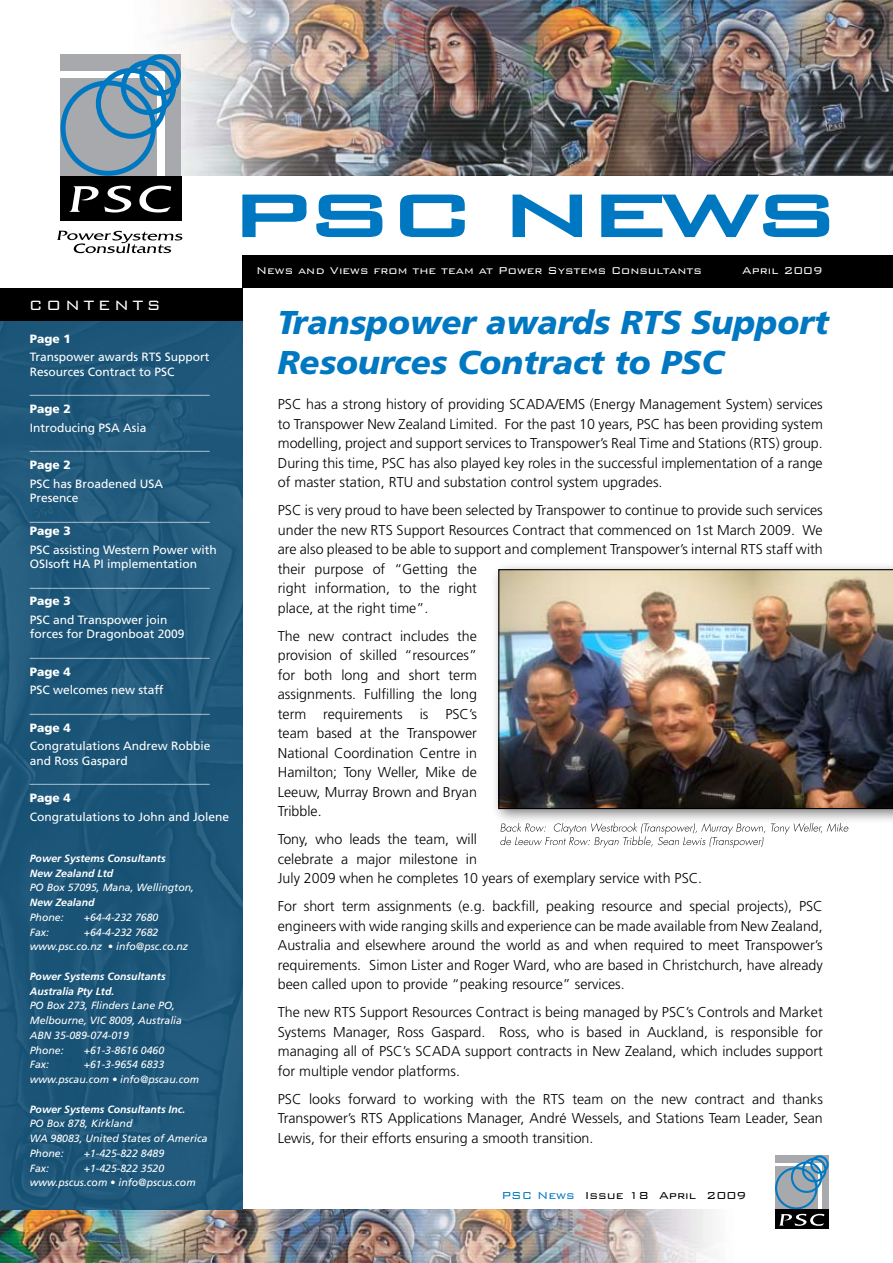
<style>
.page{position:relative;width:893px;height:1263px;background:#fff}
.page>*{position:absolute;margin:0;border:0;box-sizing:border-box;transform-origin:0 0}
.t1{font:italic 900 33px/39.6px "Frutiger";color:#0078c1}
.t2{font:300 18px "Bank Gothic BT";letter-spacing:.2em;color:#fff}
.t3{font:300 14.25px/19.5px "Frutiger";color:#000;text-align:justify}
.t4{font:300 13.5px "Bank Gothic BT";color:#000}
.t5{font:300 13.2px "Bank Gothic BT";color:#fff}
.t6{font:12px/14.4px "Frutiger";color:#fff}
.t7{font:900 12px "Frutiger";color:#fff}
.t8{font:italic 10.5px/14.7px "Frutiger";color:#fff}
.t9{font:italic 700 10.5px/14.7px "Frutiger";color:#fff}
.s1{color:#0078c1}
</style>
<div class="page">
<img style="left:0;top:1210px;width:712px;height:53px">
<img style="left:161px;top:0;width:732px;height:176px">
<svg style="left:60px;top:52px;width:123px;height:126px;background:#87a4b7"></svg>
<div style="left:60px;top:176px;width:121px;height:44px;background:#000"></div>
<svg style="left:69px;top:186px;width:63px;height:26px"></svg>
<svg style="left:139px;top:186px;width:32px;height:26px"></svg>
<svg style="left:57px;top:231px;width:126px;height:22px"></svg>
<img style="left:0;top:320px;width:242px;height:889px">
<svg style="left:242px;top:194px;width:65px;height:44px"></svg>
<svg style="left:316px;top:194px;width:67px;height:44px"></svg>
<svg style="left:400px;top:194px;width:65px;height:44px"></svg>
<svg style="left:512px;top:194px;width:70px;height:44px"></svg>
<svg style="left:601px;top:194px;width:229px;height:44px"></svg>
<div style="left:242px;top:255px;width:651px;height:33px;background:#000"></div>
<div style="left:0;top:288px;width:242px;height:32px;background:#000"></div>
<svg style="left:775px;top:1155px;width:54px;height:54px;background:#99a7b0"></svg>
<hr style="left:775px;top:1163px;width:46px;height:2px;background:#fff">
<hr style="left:818px;top:1163px;width:3px;height:49px;background:#fff">
<div style="left:775px;top:1167px;width:42px;height:42px;border:2px solid #007ac2;border-radius:50%"></div>
<div style="left:791px;top:1161px;width:31px;height:32px;border:2px solid #007ac2;border-radius:50%"></div>
<div style="left:802px;top:1158px;width:24px;height:24px;border:2px solid #007ac2;border-radius:50%"></div>
<div style="left:810px;top:1155px;width:19px;height:19px;border:2px solid #007ac2;border-radius:50%"></div>
<div style="left:775px;top:1209px;width:54px;height:20px;background:#000"></div>
<svg style="left:779px;top:1214px;width:45px;height:12px"></svg>
<div style="left:490px;top:561px;width:403px;height:266px;background:#000;opacity:.5"></div>
<img style="left:498px;top:569px;width:395px;height:240px">
<svg style="left:500px;top:823px;width:348px;height:25px"></svg>
<p class="t2" style="left:29px;top:295px;width:133px">CONTENTS</p>
<p class="t7" style="left:30px;top:331px;width:43px">Page 1</p>
<p class="t6" style="left:30px;top:350px;width:181px">Transpower awards RTS Support<br>Resources Contract to PSC</p>
<p class="t6" style="left:30px;top:383px;width:181px">______________________________</p>
<p class="t7" style="left:30px;top:401px;width:43px">Page 2</p>
<p class="t6" style="left:30px;top:418px;width:181px;line-height:18.6px">Introducing PSA Asia ______________________________</p>
<p class="t7" style="left:30px;top:457px;width:43px">Page 2</p>
<p class="t6" style="left:30px;top:476px;width:135px">PSC has Broadened USA<br>Presence</p>
<p class="t6" style="left:30px;top:509px;width:181px">______________________________</p>
<p class="t7" style="left:30px;top:523px;width:43px">Page 3</p>
<p class="t6" style="left:30px;top:542px;width:189px">PSC assisting Western Power with<br>OSIsoft HA PI implementation</p>
<p class="t6" style="left:30px;top:575px;width:181px">______________________________</p>
<p class="t7" style="left:30px;top:594px;width:43px">Page 3</p>
<p class="t6" style="left:30px;top:612px;width:156px">PSC and Transpower join forces for Dragonboat 2009</p>
<p class="t6" style="left:30px;top:645px;width:181px">______________________________</p>
<p class="t7" style="left:30px;top:664px;width:43px">Page 4</p>
<p class="t6" style="left:30px;top:681px;width:181px;line-height:18.6px">PSC welcomes new staff ______________________________</p>
<p class="t7" style="left:30px;top:720px;width:43px">Page 4</p>
<p class="t6" style="left:30px;top:739px;width:182px">Congratulations Andrew Robbie and Ross Gaspard</p>
<p class="t6" style="left:30px;top:772px;width:181px">______________________________</p>
<p class="t7" style="left:30px;top:790px;width:43px">Page 4</p>
<p class="t6" style="left:30px;top:809px;width:201px">Congratulations to John and Jolene</p>
<p class="t9" style="left:30px;top:851px;width:137px">Power Systems Consultants<br>New Zealand Ltd</p>
<p class="t8" style="left:30px;top:880px;width:166px">PO Box 57095, Mana, Wellington,</p>
<p class="t9" style="left:30px;top:895px;width:66px">New Zealand</p>
<p class="t8" style="left:30px;top:910px;width:35px">Phone:</p>
<p class="t8" style="left:84px;top:910px;width:76px">+64-4-232 7680</p>
<p class="t8" style="left:30px;top:924px;width:21px">Fax:</p>
<p class="t8" style="left:30px;top:924px;width:160px;text-indent:54px">+64-4-232 7682 www.psc.co.nz • info@psc.co.nz</p>
<p class="t9" style="left:30px;top:969px;width:137px">Power Systems Consultants<br>Australia Pty Ltd.</p>
<p class="t8" style="left:30px;top:998px;width:154px">PO Box 273, Flinders Lane PO,<br>Melbourne, VIC 8009, Australia<br>ABN 35-089-074-019<br>Phone:</p>
<p class="t8" style="left:84px;top:1042px;width:82px">+61-3-8616 0460</p>
<p class="t8" style="left:30px;top:1057px;width:171px;text-indent:54px">+61-3-9654 6833 www.pscau.com • info@pscau.com</p>
<p class="t9" style="left:30px;top:1101px;width:157px">Power Systems Consultants Inc.</p>
<p class="t8" style="left:30px;top:1116px;width:179px">PO Box 878, Kirkland<br>WA 98083, United States of America<br>Phone:</p>
<p class="t8" style="left:30px;top:1057px;width:21px">Fax:</p>
<p class="t8" style="left:84px;top:1146px;width:82px">+1-425-822 8489</p>
<p class="t8" style="left:30px;top:1160px;width:167px;text-indent:54px">+1-425-822 3520 www.pscus.com • info@pscus.com</p>
<p class="t8" style="left:30px;top:1160px;width:21px">Fax:</p>
<p class="t5" style="left:256px;top:264px;width:447px">News and Views from the team at Power Systems Consultants</p>
<p class="t5" style="left:742px;top:264px;width:82px">April 2009</p>
<h1 class="t1" style="left:278px;top:302px;width:553px">Transpower awards RTS Support<br>Resources Contract to PSC</h1>
<p class="t3" style="left:278px;top:394px;width:546px">PSC has a strong history of providing SCADA/EMS (Energy Management System) services to Transpower New Zealand Limited. For the past 10 years, PSC has been providing system modelling, project and support services to Transpower’s Real Time and Stations (RTS) group.<br>During this time, PSC has also played key roles in the successful implementation of a range of master station, RTU and substation control system upgrades.</p>
<p class="t3" style="left:278px;top:500px;width:546px;text-align:left">PSC is very proud to have been selected by Transpower to continue to provide such services under the new RTS Support Resources Contract that commenced on 1st March 2009. We are also pleased to be able to support and complement Transpower’s internal RTS staff with their purpose of “Getting the<br>right information, to the right<br>place, at the right time”.</p>
<p class="t3" style="left:278px;top:626px;width:201px">The new contract includes the provision of skilled “resources” for both long and short term assignments. Fulfilling the long term requirements is PSC’s team based at the Transpower National Coordination Centre in Hamilton; Tony Weller, Mike de Leeuw, Murray Brown and Bryan Tribble.</p>
<p class="t3" style="left:278px;top:829px;width:426px;text-align:left">Tony, who leads the team, will<br>celebrate a major milestone in<br>July 2009 when he completes 10 years of exemplary service with PSC.</p>
<p class="t3" style="left:278px;top:896px;width:546px">For short term assignments (e.g. backfill, peaking resource and special projects), PSC engineers with wide ranging skills and experience can be made available from New Zealand, Australia and elsewhere around the world as and when required to meet Transpower’s requirements. Simon Lister and Roger Ward, who are based in Christchurch, have already been called upon to provide “peaking resource” services.</p>
<p class="t3" style="left:278px;top:1002px;width:546px">The new RTS Support Resources Contract is being managed by PSC’s Controls and Market Systems Manager, Ross Gaspard. Ross, who is based in Auckland, is responsible for managing all of PSC’s SCADA support contracts in New Zealand, which includes support for multiple vendor platforms.</p>
<p class="t3" style="left:278px;top:1089px;width:546px">PSC looks forward to working with the RTS team on the new contract and thanks Transpower’s RTS Applications Manager, André Wessels, and Stations Team Leader, Sean Lewis, for their efforts ensuring a smooth transition.</p>
<p class="t4" style="left:501px;top:1188px;width:247px"><span class="s1">PSC News</span> Issue 18 April 2009</p>
</div>
